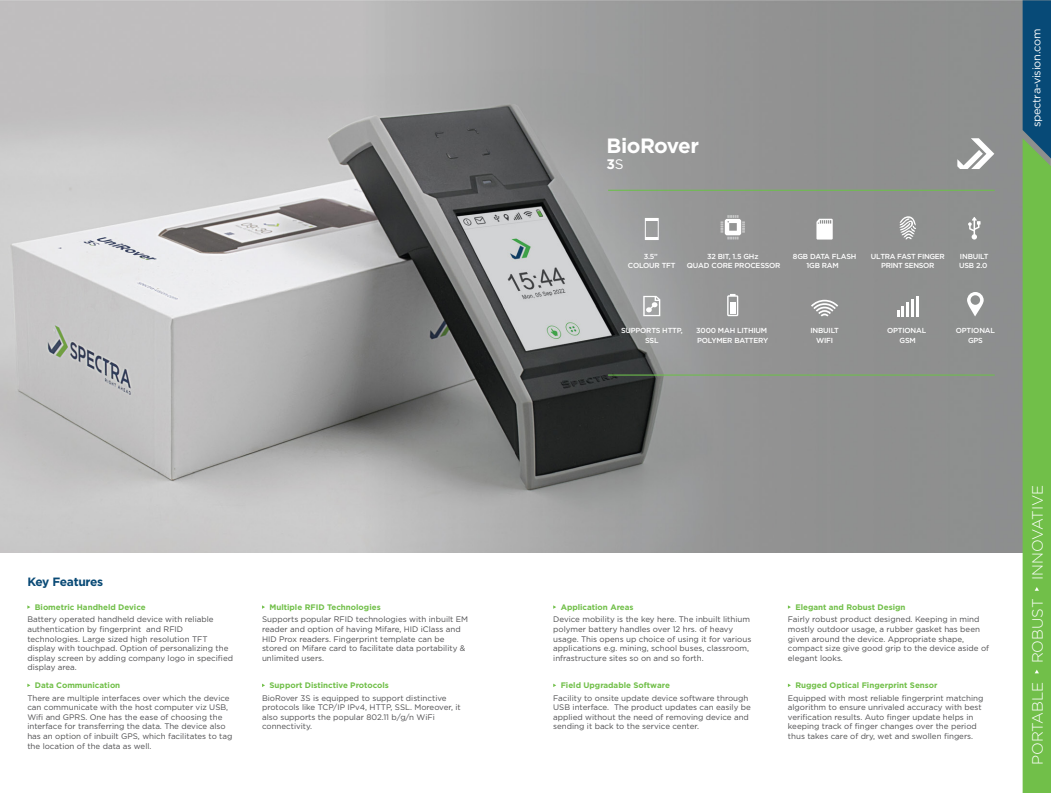
<style>
.page{position:relative;width:1051px;height:793px;background:#fff}
.page>*{position:absolute;margin:0;border:0;box-sizing:border-box;transform-origin:0 0}
.t1{font:700 20.7px "Gotham";letter-spacing:-.025em;color:#fff}
.t2{font:300 15px "Gotham";letter-spacing:-.005em;color:#fff}
.t3{font:700 13.8px "Gotham";color:#fff}
.t4{font:700 12px "Gotham";letter-spacing:-.03em;color:#084975}
.t5{font:11px "Gotham";letter-spacing:-.025em;color:#fff}
.t6{font:8px/9.6px "Gotham";color:#4d4d4f}
.t7{font:700 8px "Gotham";color:#71bf49}
.t8{font:500 7.3px/9.4px "Gotham";letter-spacing:-.025em;color:#fff;text-align:center}
.t9{font:500 7.3px/8.8px "Gotham";letter-spacing:-.045em;color:#fff;text-align:center}
.s1{font-weight:400}
</style>
<div class="page">
<img style="left:0;top:0;width:1022px;height:552px">
<svg style="left:1022px;top:0;width:28px;height:792px;background:#60a954"></svg>
<hr style="left:608px;top:190px;width:386px;height:1px;background:#6dbe4b">
<hr style="left:608px;top:374px;width:386px;height:1px;background:#6dbe4b">
<svg style="left:957px;top:138px;width:37px;height:31px"></svg>
<svg style="left:811px;top:300px;width:27px;height:16px"></svg>
<svg style="left:727px;top:294px;width:11px;height:22px"></svg>
<svg style="left:896px;top:299px;width:17px;height:17px"></svg>
<hr style="left:916px;top:296px;width:2px;height:20px;background:#fff">
<svg style="left:967px;top:292px;width:16px;height:24px"></svg>
<svg style="left:643px;top:296px;width:17px;height:20px"></svg>
<svg style="left:645px;top:218px;width:13px;height:22px"></svg>
<svg style="left:720px;top:215px;width:25px;height:24px"></svg>
<svg style="left:968px;top:217px;width:12px;height:22px"></svg>
<svg style="left:899px;top:216px;width:17px;height:24px"></svg>
<svg style="left:816px;top:219px;width:16px;height:20px"></svg>
<h3 class="t5" style="left:1029px;top:127px;width:100px;rotate:-90deg">spectra-vision.com</h3>
<h1 class="t1" style="left:606px;top:132px;width:94px">BioRover</h1>
<h3 class="t3" style="left:606px;top:155px;width:19px">3<span class="s1">S</span></h3>
<p class="t8" style="left:628px;top:251px;width:49px">3.5”<br>COLOUR TFT</p>
<p class="t8" style="left:687px;top:252px;width:95px;line-height:8.8px">32 BIT, 1.5 GHz<br>QUAD CORE PROCESSOR</p>
<p class="t8" style="left:959px;top:252px;width:31px;line-height:8.8px;text-align:left">INBUILT<br>USB 2.0</p>
<p class="t8" style="left:793px;top:252px;width:65px;line-height:8.8px">8GB DATA FLASH<br>1GB RAM</p>
<p class="t9" style="left:871px;top:252px;width:75px">ULTRA FAST FINGER<br>PRINT SENSOR</p>
<p class="t8" style="left:621px;top:326px;width:63px">SUPPORTS HTTP,<br>SSL</p>
<p class="t8" style="left:696px;top:326px;width:74px;text-align:left">3000 MAH LITHIUM<br>POLYMER BATTERY</p>
<p class="t8" style="left:887px;top:326px;width:41px">OPTIONAL<br>GSM</p>
<p class="t8" style="left:955px;top:326px;width:41px">OPTIONAL<br>GPS</p>
<p class="t8" style="left:810px;top:326px;width:30px">INBUILT<br>WIFI</p>
<h3 class="t4" style="left:27px;top:573px;width:77px">Key Features</h3>
<p class="t6" style="left:27px;top:614px;width:207px">Battery operated handheld device with reliable authentication by fingerprint and RFID technologies. Large sized high resolution TFT display with touchpad. Option of personalizing the display screen by adding company logo in specified display area.</p>
<p class="t7" style="left:35px;top:602px;width:112px">Biometric Handheld Device</p>
<p class="t7" style="left:269px;top:602px;width:113px">Multiple RFID Technologies</p>
<p class="t6" style="left:262px;top:614px;width:208px">Supports popular RFID technologies with inbuilt EM reader and option of having Mifare, HID iClass and HID Prox readers. Fingerprint template can be stored on Mifare card to facilitate data portability &amp; unlimited users.</p>
<p class="t7" style="left:35px;top:680px;width:87px">Data Communication</p>
<p class="t7" style="left:269px;top:680px;width:121px">Support Distinctive Protocols</p>
<p class="t6" style="left:27px;top:692px;width:207px">There are multiple interfaces over which the device can communicate with the host computer viz USB, Wifi and GPRS. One has the ease of choosing the interface for transferring the data. The device also has an option of inbuilt GPS, which facilitates to tag the location of the data as well.</p>
<p class="t6" style="left:262px;top:692px;width:200px">BioRover 3S is equipped to support distinctive protocols like TCP/IP IPv4, HTTP, SSL. Moreover, it also supports the popular 802.11 b/g/n WiFi connectivity.</p>
<p class="t7" style="left:560px;top:602px;width:74px">Application Areas</p>
<p class="t7" style="left:795px;top:602px;width:112px">Elegant and Robust Design</p>
<p class="t6" style="left:553px;top:614px;width:199px">Device mobility is the key here. The inbuilt lithium polymer battery handles over 12 hrs. of heavy usage. This opens up choice of using it for various applications e.g. mining, school buses, classroom, infrastructure sites so on and so forth.</p>
<p class="t6" style="left:788px;top:614px;width:203px">Fairly robust product designed. Keeping in mind mostly outdoor usage, a rubber gasket has been given around the device. Appropriate shape, compact size give good grip to the device aside of elegant looks.</p>
<p class="t7" style="left:560px;top:680px;width:111px">Field Upgradable Software</p>
<p class="t7" style="left:795px;top:680px;width:144px">Rugged Optical Fingerprint Sensor</p>
<p class="t6" style="left:553px;top:692px;width:199px">Facility to onsite update device software through USB interface. The product updates can easily be applied without the need of removing device and sending it back to the service center.</p>
<p class="t6" style="left:788px;top:692px;width:197px">Equipped with most reliable fingerprint matching algorithm to ensure unrivaled accuracy with best verification results. Auto finger update helps in keeping track of finger changes over the period thus takes care of dry, wet and swollen fingers.</p>
<h2 class="t2" style="left:1028px;top:765px;width:282px;rotate:-90deg">PORTABLE ROBUST INNOVATIVE</h2>
</div>
